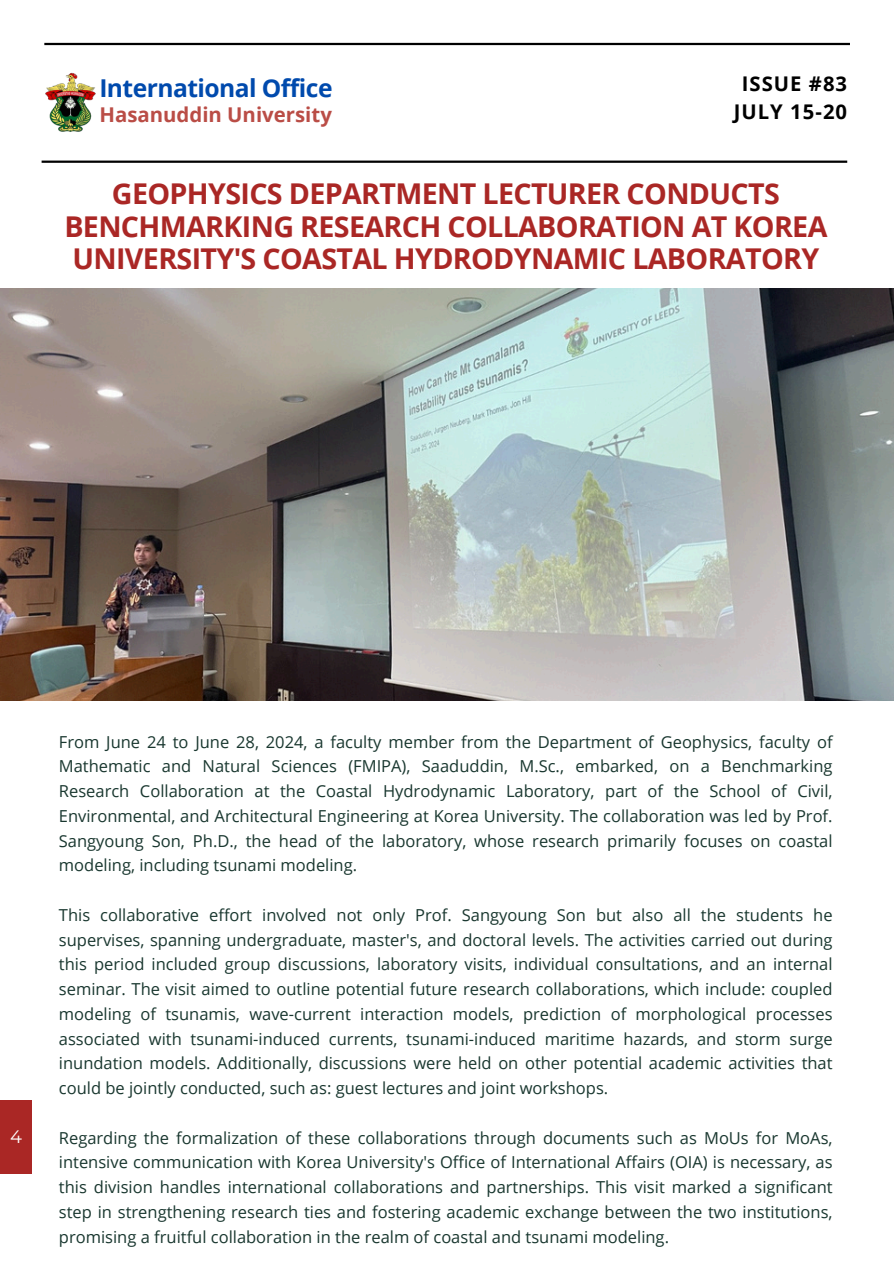
<style>
.page{position:relative;width:894px;height:1264px;background:#fff}
.page>*{position:absolute;margin:0;border:0;box-sizing:border-box;transform-origin:0 0}
.t1{font:700 28.65px/32.2px "Open Sans";letter-spacing:-.025em;color:#aa2725;text-align:center}
.t2{font:700 24.6px "Open Sans";letter-spacing:-.02em;color:#004aad}
.t3{font:700 20.4px "Open Sans";color:#ba4d46}
.t4{font:700 20.25px/28.2px "Open Sans";letter-spacing:.05em;color:#000;text-align:center}
.t5{font:18px "Montserrat";color:#fff}
.t6{font:16.5px/24.8px "Open Sans";color:#19372f;text-align:justify}
</style>
<div class="page">
<div style="left:0;top:1100px;width:32px;height:74px;background:#aa2725"></div>
<img style="left:0;top:289px;width:893px;height:411px">
<img style="left:45px;top:72px;width:50px;height:60px">
<hr style="left:44px;top:43px;width:805px;height:2px;background:#000">
<hr style="left:42px;top:160px;width:805px;height:3px;background:#000">
<p class="t2" style="left:99px;top:71px;width:235px">International Office</p>
<p class="t3" style="left:99px;top:100px;width:234px">Hasanuddin University</p>
<p class="t4" style="left:733px;top:69px;width:115px">ISSUE #83<br>JULY 15-20</p>
<h4 class="t1" style="left:64px;top:177px;width:764px">GEOPHYSICS DEPARTMENT LECTURER CONDUCTS<br>BENCHMARKING RESEARCH COLLABORATION AT KOREA<br>UNIVERSITY'S COASTAL HYDRODYNAMIC LABORATORY</h4>
<p class="t5" style="left:10px;top:1125px;width:13px">4</p>
<h3 class="t6" style="left:59px;top:728px;width:775px">From June 24 to June 28, 2024, a faculty member from the Department of Geophysics, faculty of Mathematic and Natural Sciences (FMIPA), Saaduddin, M.Sc., embarked, on a Benchmarking Research Collaboration at the Coastal Hydrodynamic Laboratory, part of the School of Civil, Environmental, and Architectural Engineering at Korea University. The collaboration was led by Prof.<br>Sangyoung Son, Ph.D., the head of the laboratory, whose research primarily focuses on coastal modeling, including tsunami modeling.</h3>
<h1 class="t6" style="left:59px;top:902px;width:775px">This collaborative effort involved not only Prof. Sangyoung Son but also all the students he supervises, spanning undergraduate, master's, and doctoral levels. The activities carried out during this period included group discussions, laboratory visits, individual consultations, and an internal seminar. The visit aimed to outline potential future research collaborations, which include: coupled modeling of tsunamis, wave-current interaction models, prediction of morphological processes associated with tsunami-induced currents, tsunami-induced maritime hazards, and storm surge inundation models. Additionally, discussions were held on other potential academic activities that could be jointly conducted, such as: guest lectures and joint workshops.</h1>
<p class="t6" style="left:59px;top:1124px;width:775px">Regarding the formalization of these collaborations through documents such as MoUs for MoAs, intensive communication with Korea University's Office of International Affairs (OIA) is necessary, as this division handles international collaborations and partnerships. This visit marked a significant step in strengthening research ties and fostering academic exchange between the two institutions, promising a fruitful collaboration in the realm of coastal and tsunami modeling.</p>
</div>
